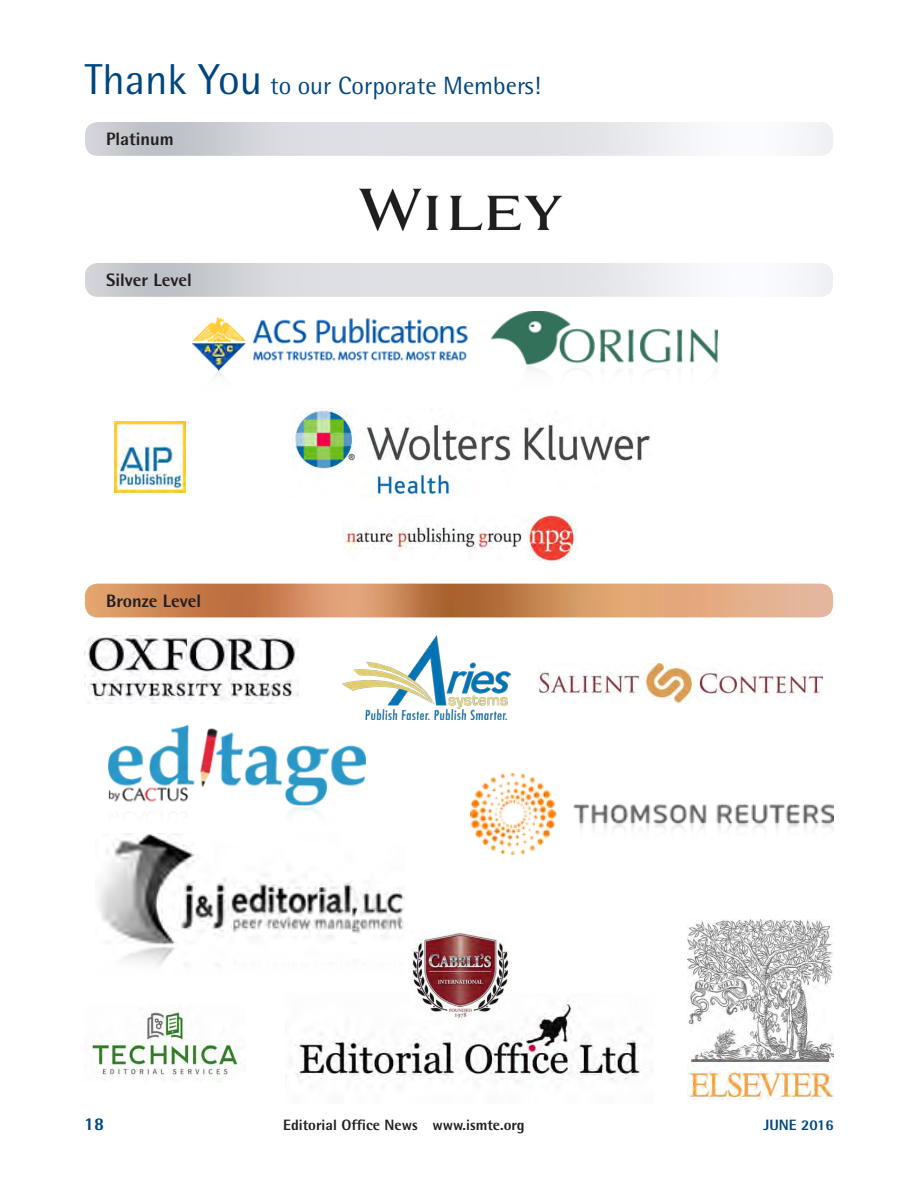
<style>
.page{position:relative;width:918px;height:1188px;background:#fff}
.page>*{position:absolute;margin:0;border:0;box-sizing:border-box;transform-origin:0 0}
.TY{font:43.35px "Rotis Semi Sans Std";color:#00467e}
.TY2{font:25.05px "Rotis Semi Sans Std";color:#00467e}
.TY_head{font:800 18px "Rotis Semi Sans Std";color:#231f20}
.t1{font:800 18px "Rotis Semi Sans Std";color:#00467e}
.t2{font:800 15px "Rotis Semi Sans Std";color:#231f20}
.t3{font:800 15px "Rotis Semi Sans Std";color:#00467e}
</style>
<div class="page">
<img style="left:85px;top:584px;width:748px;height:33px">
<img style="left:359px;top:188px;width:203px;height:43px">
<img style="left:193px;top:318px;width:274px;height:60px">
<img style="left:492px;top:312px;width:226px;height:59px">
<img style="left:294px;top:410px;width:356px;height:89px">
<img style="left:108px;top:725px;width:257px;height:89px">
<img style="left:99px;top:833px;width:305px;height:133px">
<img style="left:471px;top:773px;width:363px;height:81px">
<img style="left:114px;top:422px;width:71px;height:71px">
<img style="left:342px;top:515px;width:235px;height:45px">
<img style="left:90px;top:1007px;width:150px;height:75px">
<img style="left:342px;top:635px;width:168px;height:84px">
<img style="left:87px;top:635px;width:212px;height:69px">
<img style="left:538px;top:663px;width:284px;height:41px">
<img style="left:294px;top:1000px;width:347px;height:83px">
<img style="left:687px;top:919px;width:147px;height:180px">
<img style="left:412px;top:931px;width:97px;height:89px">
<p class="TY" style="left:85px;top:54px;width:179px">Thank You</p>
<p class="TY2" style="left:270px;top:71px;width:272px">to our Corporate Members!</p>
<p class="TY_head" style="left:106px;top:127px;width:69px">Platinum</p>
<p class="TY_head" style="left:106px;top:269px;width:87px">Silver Level</p>
<p class="TY_head" style="left:106px;top:590px;width:97px">Bronze Level</p>
<p class="t1" style="left:84px;top:1112px;width:22px">18</p>
<p class="t2" style="left:283px;top:1115px;width:243px">Editorial Office News www.ismte.org</p>
<p class="t3" style="left:764px;top:1115px;width:72px">JUNE 2016</p>
</div>
